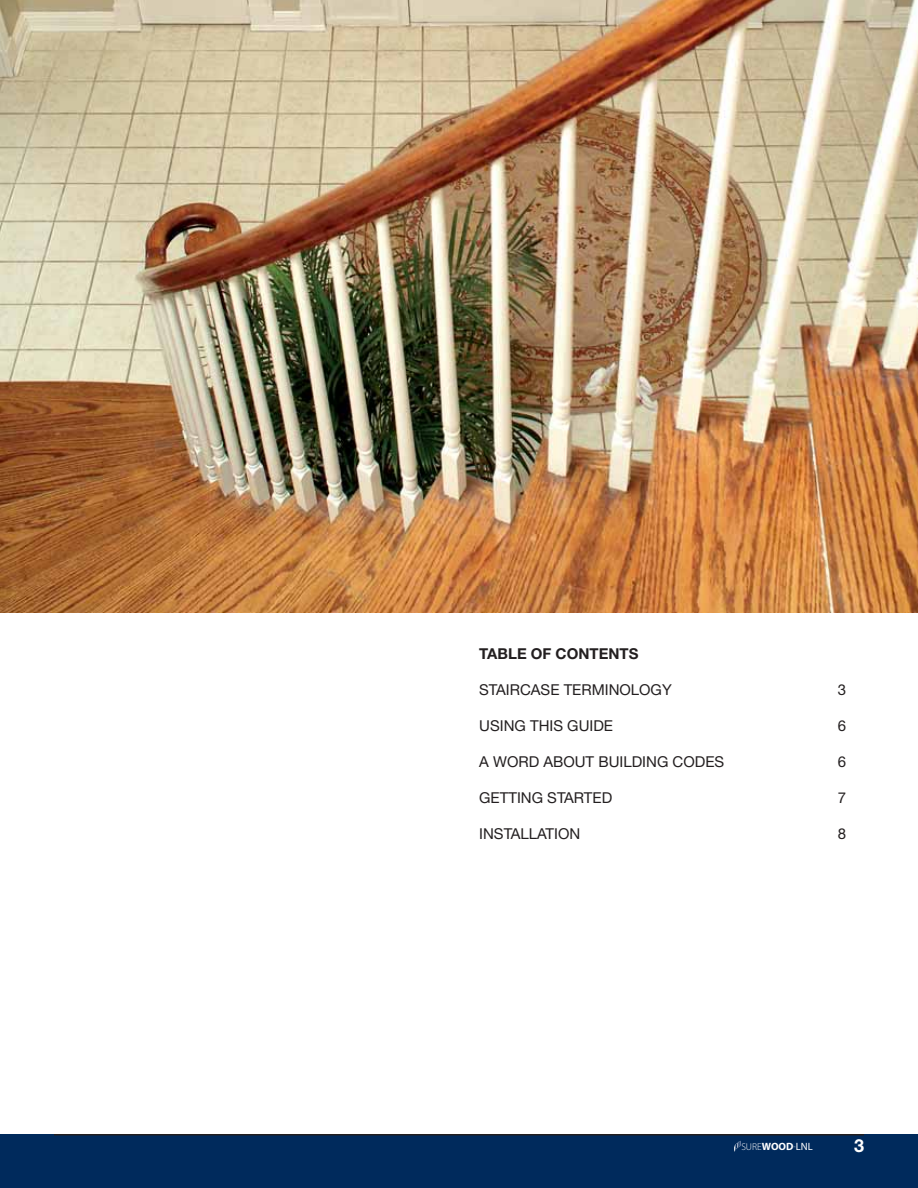
<style>
.page{position:relative;width:918px;height:1188px;background:#fff}
.page>*{position:absolute;margin:0;border:0;box-sizing:border-box;transform-origin:0 0}
.t1{font:700 18px "Helvetica Neue LT Std";color:#fff}
.t2{font:15px "Helvetica Neue LT Std";color:#231f20}
.t3{font:700 15px "Helvetica Neue LT Std";color:#231f20}
.t4{font:300 9.9px "Myriad Pro";color:#fff}
.t5{font:3.9px "Myriad Pro";color:#fff}
.s1{font-weight:700;font-size:10.65px}
.s2{font-weight:400;font-size:10.65px}
</style>
<div class="page">
<div style="left:0;top:1134px;width:918px;height:54px;background:#002a5c"></div>
<svg style="left:734px;top:1141px;width:7px;height:11px"></svg>
<hr style="left:54px;top:1134px;width:810px;height:2px;background:#231f20">
<img style="left:0;top:0;width:918px;height:612px">
<p class="t3" style="left:479px;top:649px;width:161px">TABLE OF CONTENTS</p>
<p class="t2" style="left:479px;top:685px;width:194px">STAIRCASE TERMINOLOGY</p>
<p class="t2" style="left:838px;top:685px;width:10px">3</p>
<p class="t2" style="left:479px;top:721px;width:135px">USING THIS GUIDE</p>
<p class="t2" style="left:838px;top:721px;width:10px">6</p>
<p class="t2" style="left:479px;top:757px;width:247px">A WORD ABOUT BUILDING CODES</p>
<p class="t2" style="left:838px;top:757px;width:10px">6</p>
<p class="t2" style="left:479px;top:793px;width:135px">GETTING STARTED</p>
<p class="t2" style="left:838px;top:793px;width:10px">7</p>
<p class="t2" style="left:479px;top:829px;width:103px">INSTALLATION</p>
<p class="t2" style="left:838px;top:829px;width:10px">8</p>
<p class="t4" style="left:741px;top:1141px;width:73px">SURE<span class="s1">WOOD</span> <span class="s2">LNL</span></p>
<p class="t5" style="left:794px;top:1144px;width:4px">~</p>
<p class="t1" style="left:854px;top:1139px;width:12px">3</p>
</div>
